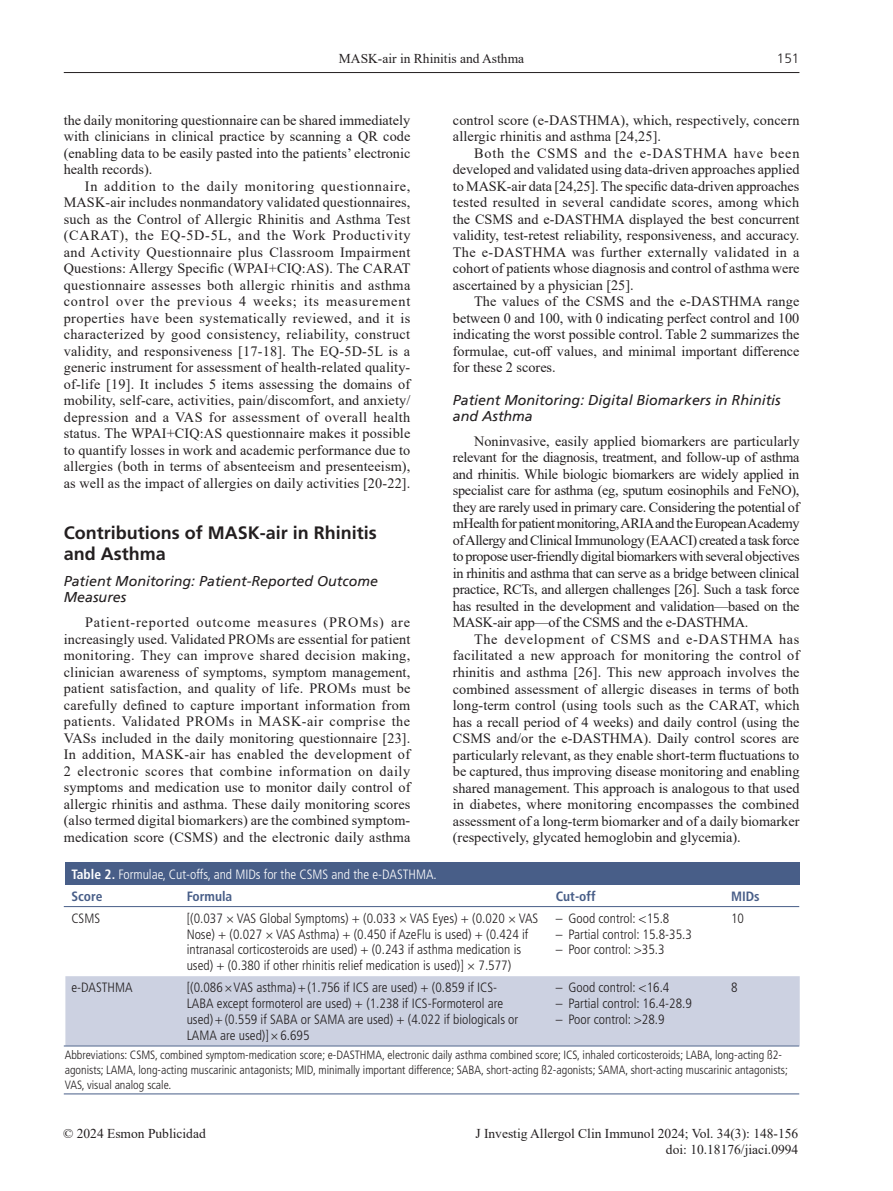
<style>
.page{position:relative;width:893px;height:1191px;background:#fff}
.page>*{position:absolute;margin:0;border:0;box-sizing:border-box;transform-origin:0 0}
.t1{font:700 18px/21px "Frutiger";color:#231f20}
.t2{font:14.25px/16.5px "Times New Roman";color:#231f20;text-align:justify}
.t3{font:italic 14.25px/15.8px "Frutiger";color:#231f20}
.t4{font:300 condensed 13.5px/15.8px "Frutiger LT Std";color:#231f20}
.t5{font:13.5px/16.5px "Times New Roman";color:#231f20;text-align:right}
.t6{font:300 condensed 13.5px/22.2px "Frutiger LT Std";color:#fff}
.t7{font:700 condensed 13.5px "Frutiger LT Std";color:#485e88}
.t8{font:300 13.5px "Frutiger LT Std";color:#231f20}
.t9{font:300 condensed 12px/15px "Frutiger LT Std";color:#231f20}
.s1{font-weight:700}
.s2{font-weight:700;color:#485e88}
</style>
<div class="page">
<hr style="left:64px;top:72px;width:735px;height:1px;background:#231f20">
<div style="left:65px;top:862px;width:735px;height:22px;background:#485e88"></div>
<div style="left:65px;top:976px;width:735px;height:69px;background:#ccd1e1"></div>
<hr style="left:64px;top:906px;width:735px;height:1px;background:#485e88">
<hr style="left:64px;top:1045px;width:735px;height:1px;background:#485e88">
<hr style="left:64px;top:1093px;width:735px;height:1px;background:#485e88">
<p class="t5" style="left:339px;top:49px;width:187px">MASK-air in Rhinitis and Asthma</p>
<p class="t8" style="left:777px;top:51px;width:24px">151</p>
<p class="t2" style="left:453px;top:111px;width:348px">control score (e-DASTHMA), which, respectively, concern allergic rhinitis and asthma [24,25].</p>
<p class="t2" style="left:453px;top:144px;width:348px;text-indent:21px">Both the CSMS and the e-DASTHMA have been developed and validated using data-driven approaches applied to MASK-air data [24,25]. The specific data-driven approaches tested resulted in several candidate scores, among which the CSMS and e-DASTHMA displayed the best concurrent validity, test-retest reliability, responsiveness, and accuracy.<br>The e-DASTHMA was further externally validated in a cohort of patients whose diagnosis and control of asthma were ascertained by a physician [25].</p>
<p class="t2" style="left:453px;top:293px;width:348px;text-indent:21px">The values of the CSMS and the e-DASTHMA range between 0 and 100, with 0 indicating perfect control and 100 indicating the worst possible control. Table 2 summarizes the formulae, cut-off values, and minimal important difference for these 2 scores.</p>
<p class="t3" style="left:453px;top:392px;width:329px">Patient Monitoring: Digital Biomarkers in Rhinitis and Asthma</p>
<p class="t2" style="left:453px;top:432px;width:348px;text-indent:21px">Noninvasive, easily applied biomarkers are particularly relevant for the diagnosis, treatment, and follow-up of asthma and rhinitis. While biologic biomarkers are widely applied in specialist care for asthma (eg, sputum eosinophils and FeNO), they are rarely used in primary care. Considering the potential of mHealth for patient monitoring, ARIA and the European Academy of Allergy and Clinical Immunology (EAACI) created a task force to propose user-friendly digital biomarkers with several objectives in rhinitis and asthma that can serve as a bridge between clinical practice, RCTs, and allergen challenges [26]. Such a task force has resulted in the development and validation—based on the MASK-air app—of the CSMS and the e-DASTHMA.</p>
<p class="t2" style="left:453px;top:630px;width:348px;text-indent:21px">The development of CSMS and e-DASTHMA has facilitated a new approach for monitoring the control of rhinitis and asthma [26]. This new approach involves the combined assessment of allergic diseases in terms of both long-term control (using tools such as the CARAT, which has a recall period of 4 weeks) and daily control (using the CSMS and/or the e-DASTHMA). Daily control scores are particularly relevant, as they enable short-term fluctuations to be captured, thus improving disease monitoring and enabling shared management. This approach is analogous to that used in diabetes, where monitoring encompasses the combined assessment of a long-term biomarker and of a daily biomarker (respectively, glycated hemoglobin and glycemia).</p>
<p class="t2" style="left:64px;top:111px;width:348px">the daily monitoring questionnaire can be shared immediately with clinicians in clinical practice by scanning a QR code (enabling data to be easily pasted into the patients’ electronic health records).</p>
<p class="t2" style="left:64px;top:177px;width:348px;text-indent:21px">In addition to the daily monitoring questionnaire, MASK-air includes nonmandatory validated questionnaires, such as the Control of Allergic Rhinitis and Asthma Test (CARAT), the EQ-5D-5L, and the Work Productivity and Activity Questionnaire plus Classroom Impairment Questions: Allergy Specific (WPAI+CIQ:AS). The CARAT questionnaire assesses both allergic rhinitis and asthma control over the previous 4 weeks; its measurement properties have been systematically reviewed, and it is characterized by good consistency, reliability, construct validity, and responsiveness [17-18]. The EQ-5D-5L is a generic instrument for assessment of health-related quality&shy;of-life [19]. It includes 5 items assessing the domains of mobility, self-care, activities, pain/discomfort, and anxiety/ depression and a VAS for assessment of overall health status. The WPAI+CIQ:AS questionnaire makes it possible to quantify losses in work and academic performance due to allergies (both in terms of absenteeism and presenteeism), as well as the impact of allergies on daily activities [20-22].</p>
<p class="t1" style="left:64px;top:522px;width:315px">Contributions of MASK-air in Rhinitis and Asthma</p>
<p class="t3" style="left:64px;top:573px;width:316px">Patient Monitoring: Patient-Reported Outcome<br>Measures</p>
<p class="t2" style="left:64px;top:614px;width:348px;text-indent:21px">Patient-reported outcome measures (PROMs) are increasingly used. Validated PROMs are essential for patient monitoring. They can improve shared decision making, clinician awareness of symptoms, symptom management, patient satisfaction, and quality of life. PROMs must be carefully defined to capture important information from patients. Validated PROMs in MASK-air comprise the VASs included in the daily monitoring questionnaire [23].<br>In addition, MASK-air has enabled the development of 2 electronic scores that combine information on daily symptoms and medication use to monitor daily control of allergic rhinitis and asthma. These daily monitoring scores (also termed digital biomarkers) are the combined symptom&shy;medication score (CSMS) and the electronic daily asthma</p>
<p class="t6" style="left:71px;top:863px;width:367px"><span class="s1">Table 2.</span> Formulae, Cut-offs, and MIDs for the CSMS and the e-DASTHMA.<br><span class="s2">Score</span></p>
<p class="t7" style="left:187px;top:888px;width:47px">Formula</p>
<p class="t7" style="left:556px;top:888px;width:41px">Cut-off</p>
<p class="t7" style="left:731px;top:888px;width:30px">MIDs</p>
<p class="t4" style="left:71px;top:910px;width:30px">CSMS</p>
<p class="t4" style="left:187px;top:910px;width:353px">[(0.037 × VAS Global Symptoms) + (0.033 × VAS Eyes) + (0.020 × VAS Nose) + (0.027 × VAS Asthma) + (0.450 if AzeFlu is used) + (0.424 if intranasal corticosteroids are used) + (0.243 if asthma medication is used) + (0.380 if other rhinitis relief medication is used)] × 7.577)</p>
<p class="t4" style="left:556px;top:910px;width:115px">– Good control: &lt;15.8</p>
<p class="t4" style="left:556px;top:926px;width:138px">– Partial control: 15.8-35.3</p>
<p class="t4" style="left:556px;top:942px;width:110px">– Poor control: &gt;35.3</p>
<p class="t4" style="left:71px;top:980px;width:63px">e-DASTHMA</p>
<p class="t4" style="left:187px;top:980px;width:333px">[(0.086×VAS asthma)+(1.756 if ICS are used) + (0.859 if ICS-LABA except formoterol are used) + (1.238 if ICS-Formoterol are used)+(0.559 if SABA or SAMA are used) + (4.022 if biologicals or LAMA are used)]×6.695</p>
<p class="t4" style="left:556px;top:980px;width:115px">– Good control: &lt;16.4</p>
<p class="t4" style="left:556px;top:995px;width:138px">– Partial control: 16.4-28.9</p>
<p class="t4" style="left:556px;top:1011px;width:110px">– Poor control: &gt;28.9</p>
<p class="t4" style="left:731px;top:910px;width:14px">10</p>
<p class="t4" style="left:731px;top:980px;width:8px">8</p>
<p class="t9" style="left:65px;top:1047px;width:725px">Abbreviations: CSMS, combined symptom-medication score; e-DASTHMA, electronic daily asthma combined score; ICS, inhaled corticosteroids; LABA, long-acting ß2- agonists; LAMA, long-acting muscarinic antagonists; MID, minimally important difference; SABA, short-acting ß2-agonists; SAMA, short-acting muscarinic antagonists;<br>VAS, visual analog scale.</p>
<p class="t5" style="left:63px;top:1124px;width:144px">© 2024 Esmon Publicidad</p>
<p class="t5" style="left:475px;top:1124px;width:324px">J Investig Allergol Clin Immunol 2024; Vol. 34(3): 148-156 doi: 10.18176/jiaci.0994</p>
</div>
